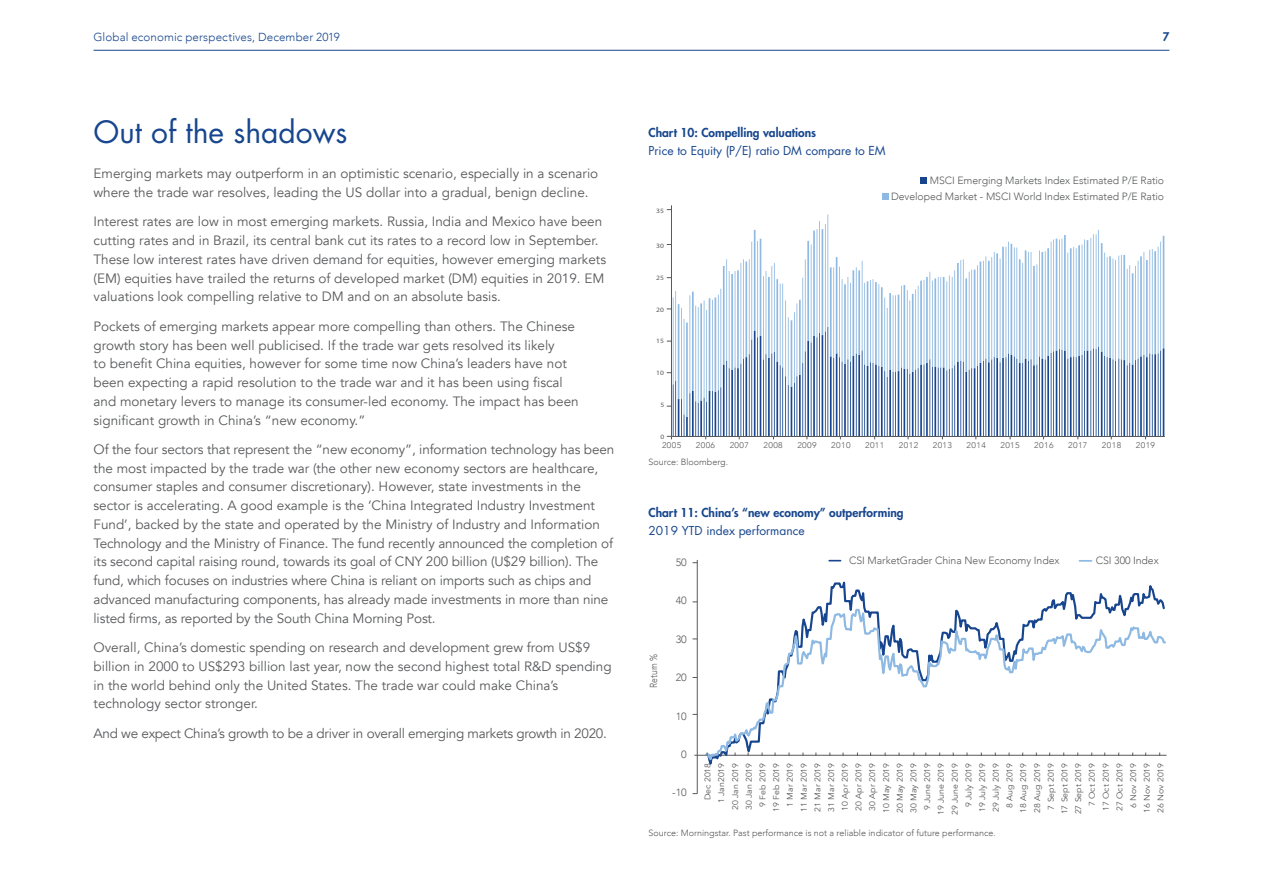
<style>
.page{position:relative;width:1263px;height:893px;background:#fff}
.page>*{position:absolute;margin:0;border:0;box-sizing:border-box;transform-origin:0 0}
.Heading_1{font:30px "Futura Std";color:#17468e}
.Body_copy{font:13.5px/18.8px "Avenir";color:#58595b}
.Body_copy-2{font:13.5px "Avenir";letter-spacing:-.02em;color:#58595b}
.Table_Heading{font:800 12px "Futura Std";color:#17468e}
.Table_Heading-2{font:12px "Futura Std";color:#17468e}
.t1{font:300 11.7px "Avenir";letter-spacing:.01em;color:#17468e}
.t2{font:800 11.7px "Futura Std";color:#17468e}
.t3{font:300 10.5px/16.4px "Avenir";letter-spacing:-.005em;color:#595a5a;text-align:right}
.t4{font:300 10.2px "Avenir";letter-spacing:-.005em;color:#595a5a;scale:.85 1}
.Source{font:300 9px "Avenir";color:#58595b}
.t5{font:8.25px/13.8px "Avenir";letter-spacing:-.005em;color:#595a5a;text-align:right;scale:1.06 1}
.t6{font:300 8.25px "Avenir";letter-spacing:.05em;color:#58595b;scale:1.06 1}
.t7{font:6.6px "Century Gothic";color:#595959;scale:1.14 1}
</style>
<div class="page">
<hr style="left:94px;top:50px;width:1075px;height:1px;background:#17468e">
<hr style="left:694px;top:755px;width:472px;height:1px;background:#58595b">
<svg style="left:830px;top:581px;width:326px;height:16px"></svg>
<svg style="left:704px;top:597px;width:463px;height:168px"></svg>
<svg style="left:1079px;top:560px;width:12px;height:2px"></svg>
<hr style="left:697px;top:560px;width:1px;height:234px;background:#58595b">
<hr style="left:671px;top:205px;width:1px;height:231px;background:#58595b">
<svg style="left:673px;top:417px;width:491px;height:19px"></svg>
<svg style="left:673px;top:214px;width:491px;height:203px"></svg>
<hr style="left:671px;top:436px;width:494px;height:1px;background:#58595b">
<div style="left:920px;top:177px;width:6px;height:7px;background:#17468e"></div>
<div style="left:882px;top:194px;width:7px;height:6px;background:#8eb9e2"></div>
<p class="t1" style="left:94px;top:30px;width:248px">Global economic perspectives, December 2019</p>
<p class="t2" style="left:1163px;top:30px;width:8px">7</p>
<p class="Heading_1" style="left:94px;top:112px;width:255px">Out of the shadows</p>
<p class="Body_copy" style="left:94px;top:165px;width:506px">Emerging markets may outperform in an optimistic scenario, especially in a scenario where the trade war resolves, leading the US dollar into a gradual, benign decline.</p>
<p class="Body_copy" style="left:94px;top:213px;width:514px">Interest rates are low in most emerging markets. Russia, India and Mexico have been cutting rates and in Brazil, its central bank cut its rates to a record low in September.<br>These low interest rates have driven demand for equities, however emerging markets (EM) equities have trailed the returns of developed market (DM) equities in 2019. EM valuations look compelling relative to DM and on an absolute basis.</p>
<p class="Body_copy" style="left:94px;top:317px;width:487px">Pockets of emerging markets appear more compelling than others. The Chinese growth story has been well publicised. If the trade war gets resolved its likely<br>to benefit China equities, however for some time now China’s leaders have not been expecting a rapid resolution to the trade war and it has been using fiscal and monetary levers to manage its consumer-led economy. The impact has been significant growth in China’s “new economy.”</p>
<p class="Body_copy" style="left:94px;top:440px;width:522px">Of the four sectors that represent the “new economy”, information technology has been the most impacted by the trade war (the other new economy sectors are healthcare, consumer staples and consumer discretionary). However, state investments in the sector is accelerating. A good example is the ‘China Integrated Industry Investment Fund’, backed by the state and operated by the Ministry of Industry and Information Technology and the Ministry of Finance. The fund recently announced the completion of its second capital raising round, towards its goal of CNY 200 billion (U$29 billion). The fund, which focuses on industries where China is reliant on imports such as chips and advanced manufacturing components, has already made investments in more than nine listed firms, as reported by the South China Morning Post.</p>
<p class="Body_copy" style="left:94px;top:638px;width:520px">Overall, China’s domestic spending on research and development grew from US$9 billion in 2000 to US$293 billion last year, now the second highest total R&amp;D spending in the world behind only the United States. The trade war could make China’s technology sector stronger.</p>
<p class="Body_copy-2" style="left:94px;top:725px;width:515px">And we expect China’s growth to be a driver in overall emerging markets growth in 2020.</p>
<p class="Table_Heading" style="left:648px;top:125px;width:169px">Chart 10: Compelling valuations</p>
<p class="Table_Heading-2" style="left:648px;top:143px;width:239px">Price to Equity (P/E) ratio DM compare to EM</p>
<p class="t7" style="left:656px;top:206px;width:8px">35</p>
<p class="t7" style="left:656px;top:241px;width:8px">30</p>
<p class="t7" style="left:656px;top:274px;width:8px">25</p>
<p class="t7" style="left:656px;top:305px;width:8px">20</p>
<p class="t7" style="left:656px;top:337px;width:8px">15</p>
<p class="t7" style="left:656px;top:368px;width:8px">10</p>
<p class="t7" style="left:660px;top:401px;width:5px">5</p>
<p class="t7" style="left:660px;top:432px;width:5px">0</p>
<p class="t3" style="left:891px;top:172px;width:275px">MSCI Emerging Markets Index Estimated P/E Ratio<br>Developed Market - MSCI World Index Estimated P/E Ratio</p>
<p class="t6" style="left:662px;top:440px;width:20px">2005</p>
<p class="t6" style="left:696px;top:440px;width:20px">2006</p>
<p class="t6" style="left:730px;top:440px;width:20px">2007</p>
<p class="t6" style="left:763px;top:440px;width:20px">2008</p>
<p class="t6" style="left:797px;top:440px;width:20px">2009</p>
<p class="t6" style="left:831px;top:440px;width:20px">2010</p>
<p class="t6" style="left:865px;top:440px;width:20px">2011</p>
<p class="t6" style="left:899px;top:440px;width:20px">2012</p>
<p class="t6" style="left:933px;top:440px;width:20px">2013</p>
<p class="t6" style="left:966px;top:440px;width:20px">2014</p>
<p class="t6" style="left:1000px;top:440px;width:20px">2015</p>
<p class="t6" style="left:1034px;top:440px;width:20px">2016</p>
<p class="t6" style="left:1068px;top:440px;width:20px">2017</p>
<p class="t6" style="left:1102px;top:440px;width:20px">2018</p>
<p class="t6" style="left:1136px;top:440px;width:20px">2019</p>
<p class="Source" style="left:648px;top:456px;width:81px">Source: Bloomberg.</p>
<p class="Table_Heading" style="left:648px;top:505px;width:257px">Chart 11: China’s “new economy” outperforming</p>
<p class="Table_Heading-2" style="left:648px;top:523px;width:158px">2019 YTD index performance</p>
<p class="t4" style="left:648px;top:688px;width:42px;rotate:-90deg">Return %</p>
<p class="t3" style="left:676px;top:554px;width:13px">50</p>
<p class="t3" style="left:676px;top:593px;width:13px">40</p>
<p class="t3" style="left:676px;top:631px;width:13px">30</p>
<p class="t3" style="left:676px;top:669px;width:13px">20</p>
<p class="t3" style="left:676px;top:708px;width:13px">10</p>
<p class="t3" style="left:681px;top:746px;width:7px">0</p>
<p class="t3" style="left:672px;top:784px;width:16px">-10</p>
<p class="t3" style="left:849px;top:553px;width:212px">CSI MarketGrader China New Economy Index</p>
<p class="t3" style="left:1096px;top:553px;width:64px">CSI 300 Index</p>
<p class="t5" style="left:701px;top:815px;width:51px;rotate:-90deg">Dec 2018<br>1 Jan2019<br>20 Jan 2019<br>30 Jan 2019<br>9 Feb 2019<br>19 Feb 2019<br>1 Mar 2019<br>11 Mar 2019<br>21 Mar 2019<br>31 Mar 2019<br>10 Apr 2019<br>20 Apr 2019<br>30 Apr 2019<br>10 May 2019<br>20 May 2019<br>30 May 2019<br>9 June 2019<br>19 June 2019<br>29 June 2019<br>9 July 2019<br>19 July 2019<br>29 July 2019</p>
<p class="t5" style="left:1044px;top:814px;width:50px;rotate:-90deg">7 Sept 2019<br>17 Sept 2019<br>27 Sept 2019<br>7 Oct 2019<br>17 Oct 2019<br>27 Oct 2019<br>6 Nov 2019<br>16 Nov 2019<br>26 Nov 2019</p>
<p class="t5" style="left:1003px;top:813px;width:48px;text-align:center;rotate:-90deg">8 Aug 2019<br>18 Aug 2019<br>28 Aug 2019</p>
<p class="Source" style="left:648px;top:828px;width:349px">Source: Morningstar. Past performance is not a reliable indicator of future performance.</p>
</div>
